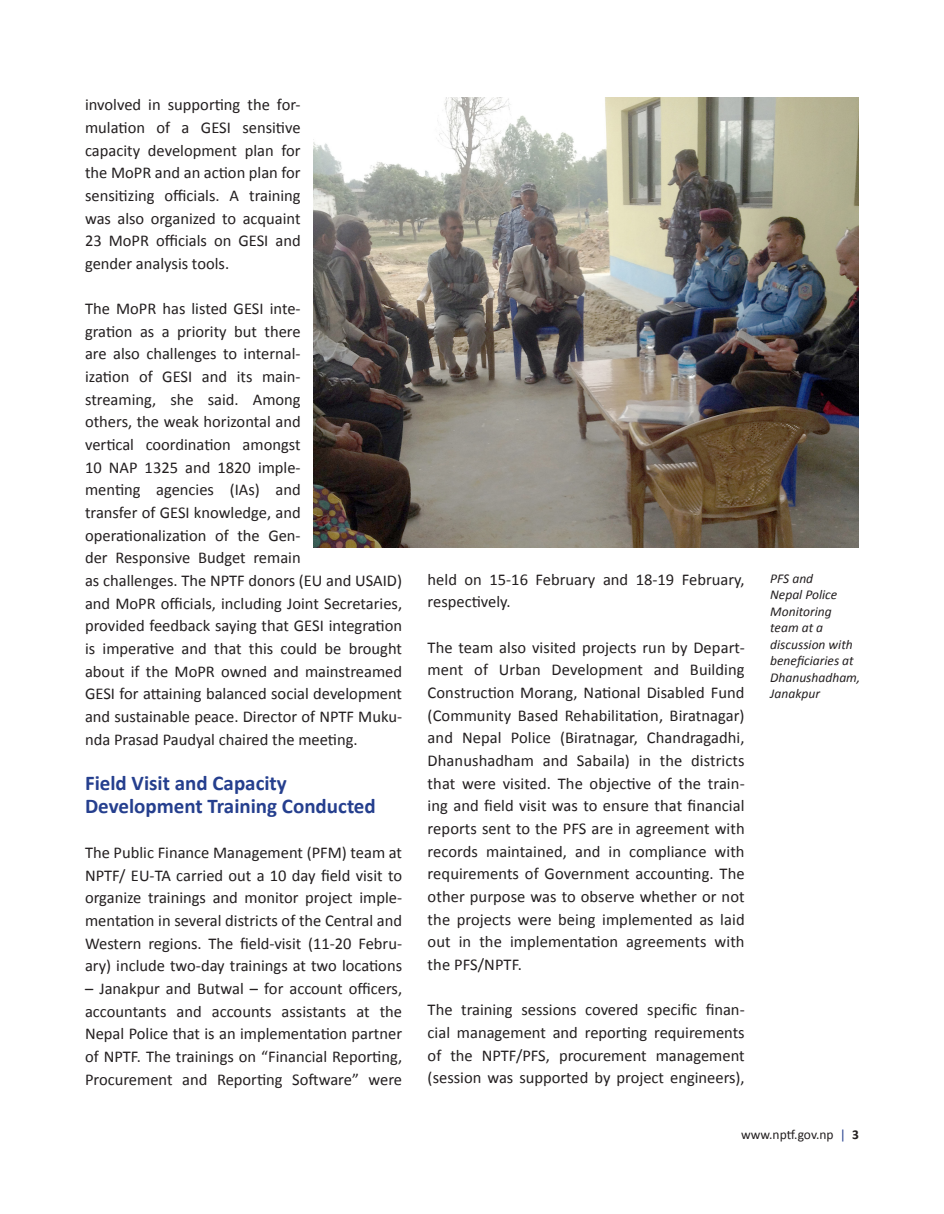
<style>
.page{position:relative;width:944px;height:1214px;background:#fff}
.page>*{position:absolute;margin:0;border:0;box-sizing:border-box;transform-origin:0 0}
._1subhead{font:700 21px/22.6px "Calibri";color:#253f8e}
.t1{font:16.5px/22.6px "Calibri";color:#231f20;text-align:justify}
.t2{font:italic 13.5px/16.5px "Calibri";color:#231f20}
.t3{font:13.5px "Calibri";color:#231f20}
.s1{color:#253f8e}
.s2{font-weight:700}
</style>
<div class="page">
<img style="left:313px;top:98px;width:545px;height:449px">
<p class="t1" style="left:85px;top:93px;width:217px">involved in supporting the for&shy;mulation of a GESI sensitive capacity development plan for the MoPR and an action plan for sensitizing officials. A training was also organized to acquaint 23 MoPR officials on GESI and gender analysis tools.</p>
<p class="t1" style="left:85px;top:297px;width:318px;text-align:left">The MoPR has listed GESI inte-<br>gration as a priority but there<br>are also challenges to internal-<br>ization of GESI and its main-<br>streaming, she said. Among<br>others, the weak horizontal and<br>vertical coordination amongst<br>10 NAP 1325 and 1820 imple-<br>menting agencies (IAs) and<br>transfer of GESI knowledge, and operationalization of the Gen-<br>der Responsive Budget remain<br>as challenges. The NPTF donors (EU and USAID) and MoPR officials, including Joint Secretaries, provided feedback saying that GESI integration is imperative and that this could be brought about if the MoPR owned and mainstreamed GESI for attaining balanced social development and sustainable peace. Director of NPTF Muku&shy;nda Prasad Paudyal chaired the meeting.</p>
<p class="_1subhead" style="left:85px;top:771px;width:292px">Field Visit and Capacity<br>Development Training Conducted</p>
<p class="t1" style="left:85px;top:841px;width:318px">The Public Finance Management (PFM) team at NPTF/ EU-TA carried out a 10 day field visit to organize trainings and monitor project imple&shy;mentation in several districts of the Central and Western regions. The field-visit (11-20 Febru&shy;ary) include two-day trainings at two locations</p>
<p class="t1" style="left:85px;top:977px;width:318px">– Janakpur and Butwal – for account officers, accountants and accounts assistants at the Nepal Police that is an implementation partner of NPTF. The trainings on “Financial Reporting, Procurement and Reporting Software” were</p>
<p class="t1" style="left:427px;top:568px;width:318px">held on 15-16 February and 18-19 February, respectively.</p>
<p class="t1" style="left:427px;top:636px;width:318px">The team also visited projects run by Depart&shy;ment of Urban Development and Building Construction Morang, National Disabled Fund (Community Based Rehabilitation, Biratnagar) and Nepal Police (Biratnagar, Chandragadhi, Dhanushadham and Sabaila) in the districts that were visited. The objective of the train&shy;ing and field visit was to ensure that financial reports sent to the PFS are in agreement with records maintained, and in compliance with requirements of Government accounting. The other purpose was to observe whether or not the projects were being implemented as laid out in the implementation agreements with the PFS/NPTF.</p>
<p class="t1" style="left:427px;top:998px;width:318px">The training sessions covered specific finan&shy;cial management and reporting requirements of the NPTF/PFS, procurement management (session was supported by project engineers),</p>
<p class="t2" style="left:770px;top:569px;width:68px">PFS and<br>Nepal Police<br>Monitoring</p>
<p class="t2" style="left:770px;top:619px;width:92px">team at a discussion with beneficiaries at<br>Dhanushadham,<br>Janakpur</p>
<p class="t3" style="left:741px;top:1126px;width:119px">www.nptf.gov.np <span class="s1">|</span> <span class="s2">3</span></p>
</div>
